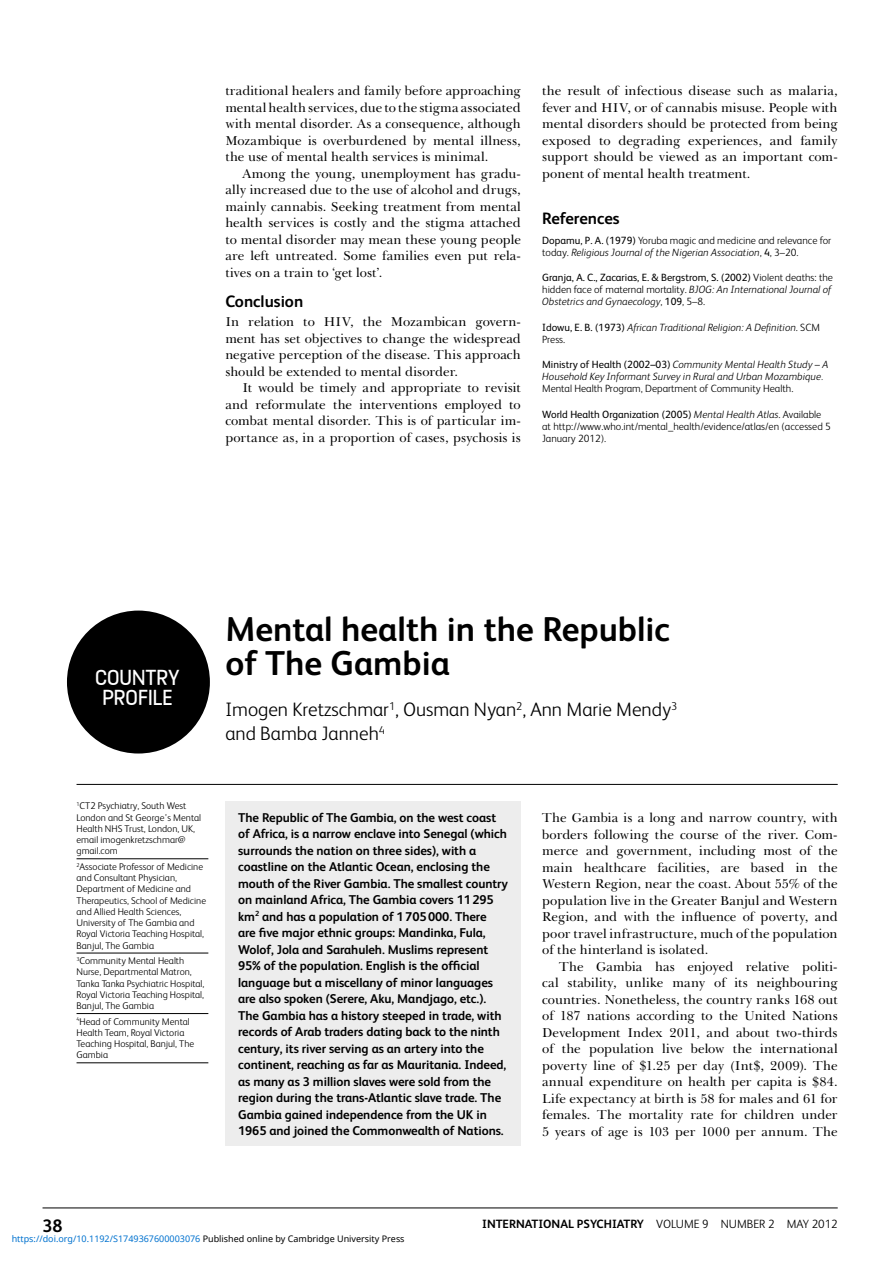
<style>
.page{position:relative;width:893px;height:1263px;background:#fff}
.page>*{position:absolute;margin:0;border:0;box-sizing:border-box;transform-origin:0 0}
.t1{font:700 34.5px/34.5px "FS Albert";color:#000}
.t2{font:24.3px/19.5px "FS Dillonv 1.01";color:#fff}
.t3{font:300 19.5px/24px "FS Albert";color:#000}
.t4{font:700 18px "FS Albert";color:#000}
.t5{font:700 16.5px "FS Albert";color:#000}
.t6{font:13.2px/16.5px "Baskerville BT";letter-spacing:.005em;color:#000;text-align:justify}
.t7{font:700 12.75px/16.5px "FS Albert";letter-spacing:-.005em;color:#000}
.t8{font:700 12px "FS Albert";color:#000}
.t9{font:300 10.5px/12px "FS Albert";color:#000}
.t10{font:italic 300 10.5px/12px "FS Albert";color:#000}
.t11{font:300 9.75px/11.2px "FS Albert";color:#000}
.t12{font:9px "Noto Sans";color:#0172cf}
.s1{font-weight:400}
.s2{font-style:italic}
.s3{font-weight:400;font-style:normal}
.s4{font-style:normal}
.s5{font-weight:300}
.s6{color:#000}
</style>
<div class="page">
<hr style="left:43px;top:1208px;width:795px;height:1px;background:#000">
<hr style="left:77px;top:858px;width:131px;height:1px;background:#000">
<hr style="left:77px;top:953px;width:131px;height:1px;background:#000">
<hr style="left:77px;top:1013px;width:131px;height:1px;background:#000">
<hr style="left:77px;top:1062px;width:131px;height:1px;background:#000">
<div style="left:225px;top:803px;width:296px;height:343px;background:#ededed"></div>
<hr style="left:77px;top:784px;width:761px;height:1px;background:#000">
<div style="left:67px;top:611px;width:143px;height:142px;background:#000;border-radius:50%"></div>
<hr style="left:225px;top:802px;width:296px;height:3px;background:#ededed">
<p class="t6" style="left:225px;top:83px;width:297px">traditional healers and family before approaching mental health services, due to the stigma associated with mental disorder. As a consequence, although Mozambique is overburdened by mental illness, the use of mental health services is minimal.</p>
<p class="t6" style="left:225px;top:165px;width:297px;text-indent:17px">Among the young, unemployment has gradu&shy;ally increased due to the use of alcohol and drugs, mainly cannabis. Seeking treatment from mental health services is costly and the stigma attached to mental disorder may mean these young people are left untreated. Some families even put rela&shy;tives on a train to ‘get lost’.</p>
<p class="t5" style="left:225px;top:290px;width:79px">Conclusion</p>
<p class="t6" style="left:225px;top:314px;width:297px">In relation to HIV, the Mozambican govern&shy;ment has set objectives to change the widespread negative perception of the disease. This approach should be extended to mental disorder.</p>
<p class="t6" style="left:225px;top:380px;width:297px;text-indent:17px">It would be timely and appropriate to revisit and reformulate the interventions employed to combat mental disorder. This is of particular im&shy;portance as, in a proportion of cases, psychosis is</p>
<p class="t6" style="left:542px;top:83px;width:297px">the result of infectious disease such as malaria, fever and HIV, or of cannabis misuse. People with mental disorders should be protected from being exposed to degrading experiences, and family support should be viewed as an important com&shy;ponent of mental health treatment.</p>
<p class="t5" style="left:542px;top:207px;width:79px">References</p>
<p class="t9" style="left:542px;top:234px;width:291px"><span class="s1">Dopamu, P. A. (1979)</span> Yoruba magic and medicine and relevance for today. <span class="s2">Religious Journal of the Nigerian Association</span>, <span class="s1">4</span>, 3–20.</p>
<p class="t9" style="left:542px;top:271px;width:292px"><span class="s1">Granja, A. C., Zacarias, E. &amp; Bergstrom, S. (2002)</span> Violent deaths: the hidden face of maternal mortality. <span class="s2">BJOG: An International Journal of<br>Obstetrics and Gynaecology</span>, <span class="s1">109</span>, 5–8.</p>
<p class="t10" style="left:542px;top:321px;width:278px"><span class="s3">Idowu, E. B. (1973)</span> African Traditional Religion: A Definition<span class="s4">. SCM<br>Press.</span></p>
<p class="t10" style="left:542px;top:358px;width:288px"><span class="s3">Ministry of Health (2002–03)</span> Community Mental Health Study – A<br>Household Key Informant Survey in Rural and Urban Mozambique.</p>
<p class="t9" style="left:542px;top:382px;width:253px">Mental Health Program, Department of Community Health.</p>
<p class="t9" style="left:542px;top:408px;width:290px"><span class="s1">World Health Organization (2005)</span> <span class="s2">Mental Health Atlas</span>. Available at http://www.who.int/mental_health/evidence/atlas/en (accessed 5<br>January 2012).</p>
<h2 class="t2" style="left:95px;top:666px;width:86px">COUNTRY<br>PROFILE</h2>
<h1 class="t1" style="left:225px;top:610px;width:446px">Mental health in the Republic of The Gambia</h1>
<h3 class="t3" style="left:225px;top:697px;width:453px">Imogen Kretzschmar<sup>1</sup>, Ousman Nyan<sup>2</sup>, Ann Marie Mendy<sup>3 </sup>and Bamba Janneh<sup>4</sup></h3>
<p class="t11" style="left:77px;top:800px;width:126px"><sup>1</sup>CT2 Psychiatry, South West<br>London and St George’s Mental<br>Health NHS Trust, London, UK, email imogenkretzschmar@ gmail.com</p>
<p class="t11" style="left:77px;top:860px;width:131px"><sup>2</sup>Associate Professor of Medicine and Consultant Physician,<br>Department of Medicine and<br>Therapeutics, School of Medicine and Allied Health Sciences,<br>University of The Gambia and<br>Royal Victoria Teaching Hospital,<br>Banjul, The Gambia</p>
<p class="t11" style="left:77px;top:955px;width:129px"><sup>3</sup>Community Mental Health<br>Nurse, Departmental Matron,<br>Tanka Tanka Psychiatric Hospital,<br>Royal Victoria Teaching Hospital,<br>Banjul, The Gambia</p>
<p class="t11" style="left:77px;top:1015px;width:119px"><sup>4</sup>Head of Community Mental<br>Health Team, Royal Victoria<br>Teaching Hospital, Banjul, The<br>Gambia</p>
<p class="t7" style="left:238px;top:808px;width:271px">The Republic of The Gambia, on the west coast of Africa, is a narrow enclave into Senegal (which surrounds the nation on three sides), with a coastline on the Atlantic Ocean, enclosing the mouth of the River Gambia. The smallest country on mainland Africa, The Gambia covers 11295 km<sup>2</sup> and has a population of 1705000. There<br>are five major ethnic groups: Mandinka, Fula, Wolof, Jola and Sarahuleh. Muslims represent 95% of the population. English is the official language but a miscellany of minor languages are also spoken (Serere, Aku, Mandjago, etc.).<br>The Gambia has a history steeped in trade, with records of Arab traders dating back to the ninth century, its river serving as an artery into the continent, reaching as far as Mauritania. Indeed, as many as 3 million slaves were sold from the region during the trans-Atlantic slave trade. The Gambia gained independence from the UK in 1965 and joined the Commonwealth of Nations.</p>
<p class="t6" style="left:542px;top:809px;width:297px">The Gambia is a long and narrow country, with borders following the course of the river. Com&shy;merce and government, including most of the main healthcare facilities, are based in the Western Region, near the coast. About 55% of the population live in the Greater Banjul and Western Region, and with the influence of poverty, and poor travel infrastructure, much of the population of the hinterland is isolated.</p>
<p class="t6" style="left:542px;top:958px;width:297px;text-indent:17px">The Gambia has enjoyed relative politi&shy;cal stability, unlike many of its neighbouring countries. Nonetheless, the country ranks 168 out of 187 nations according to the United Nations Development Index 2011, and about two-thirds of the population live below the international poverty line of $1.25 per day (Int$, 2009). The annual expenditure on health per capita is $84.<br>Life expectancy at birth is 58 for males and 61 for females. The mortality rate for children under 5 years of age is 103 per 1000 per annum. The</p>
<h3 class="t4" style="left:43px;top:1214px;width:22px">38</h3>
<p class="t8" style="left:482px;top:1215px;width:357px">International Psychiatry <span class="s5">Volume 9 Number 2 MAy 2012</span></p>
<p class="t12" style="left:12px;top:1232px;width:394px">https://doi.org/10.1192/S1749367600003076 <span class="s6">Published online by Cambridge University Press</span></p>
</div>
